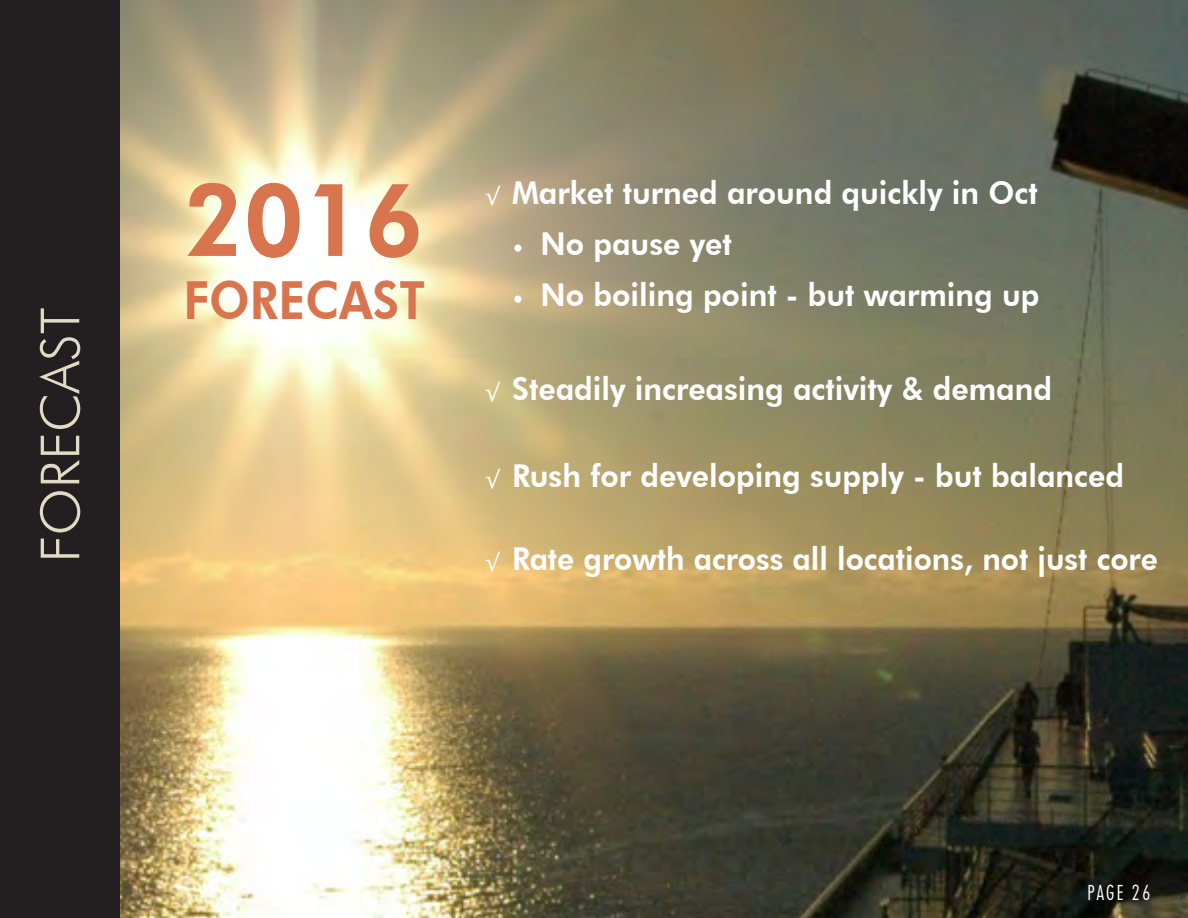
<style>
.page{position:relative;width:1188px;height:918px;background:#fff}
.page>*{position:absolute;margin:0;border:0;box-sizing:border-box;transform-origin:0 0}
.t1{font:800 101.25px "Futura BT";color:#d8744e}
.t2{font:300 54px "Futura BT";color:#dedcc7}
.t3{font:800 52.5px "Futura BT";color:#d8744e;scale:.9 1}
.t4{font:800 31.5px "Futura BT";color:#fff;scale:.96 1}
.t5{font:800 31.5px "Futura BT";color:#fff;scale:.95 1}
.t6{font:300 condensed 21px "Futura BT";letter-spacing:.1em;color:#fff}
.s1{font-family:"Tahoma";font-weight:400;font-size:21px}
</style>
<div class="page">
<img style="left:119px;top:0;width:1069px;height:918px">
<div style="left:0;top:0;width:119px;height:918px;background:#231f20"></div>
<p class="t2" style="left:27px;top:562px;width:257px;rotate:-90deg">FORECAST</p>
<p class="t1" style="left:184px;top:158px;width:242px">2016</p>
<p class="t3" style="left:184px;top:268px;width:206px">FORECAST</p>
<p class="t4" style="left:485px;top:174px;width:577px"><span class="s1">√</span> Market turned around quickly in Oct</p>
<p class="t4" style="left:514px;top:225px;width:229px"><span class="s1">•</span> No pause yet</p>
<p class="t4" style="left:514px;top:276px;width:549px"><span class="s1">•</span> No boiling point - but warming up</p>
<p class="t4" style="left:485px;top:370px;width:592px"><span class="s1">√</span> Steadily increasing activity &amp; demand</p>
<p class="t4" style="left:485px;top:457px;width:667px"><span class="s1">√</span> Rush for developing supply - but balanced</p>
<p class="t5" style="left:485px;top:540px;width:710px"><span class="s1">√</span> Rate growth across all locations, not just core</p>
<p class="t6" style="left:1087px;top:880px;width:65px">PAGE 26</p>
</div>
